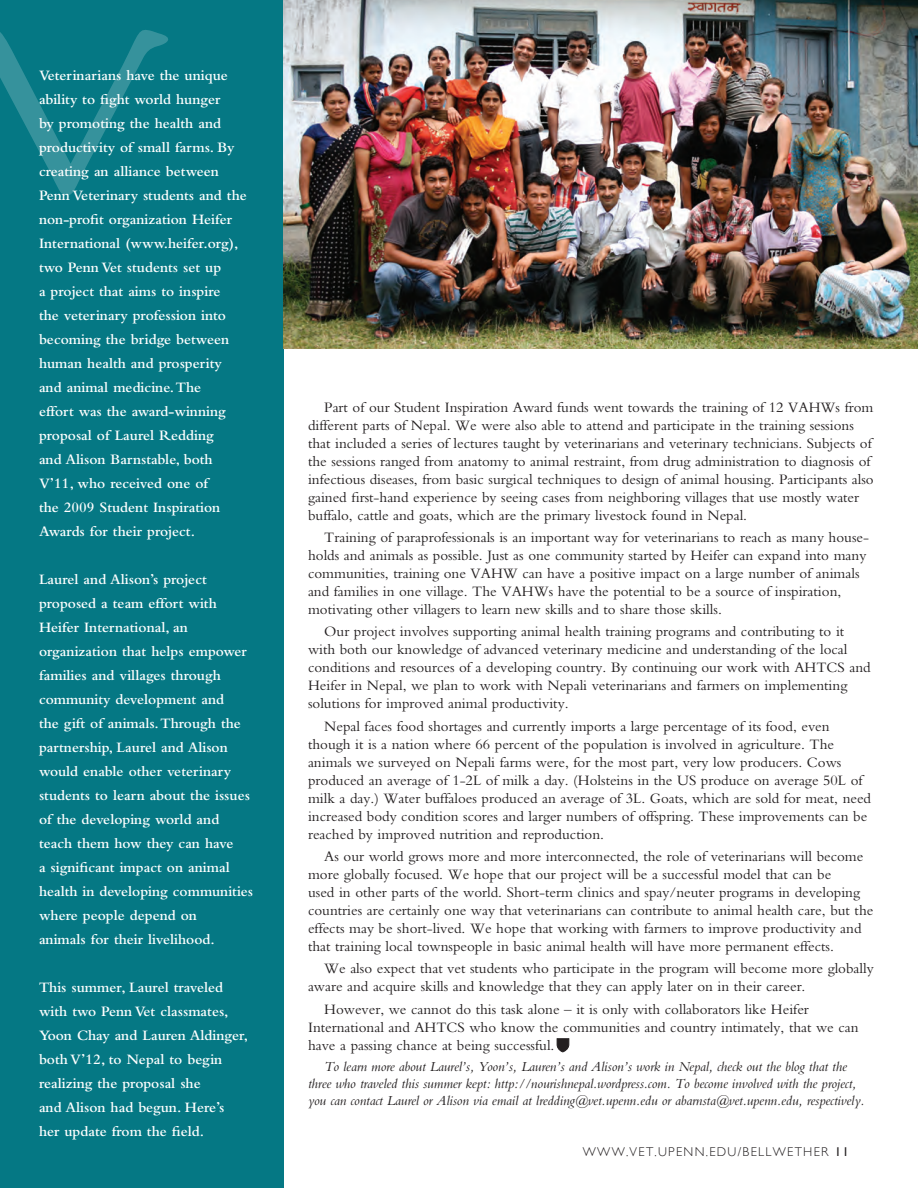
<style>
.page{position:relative;width:918px;height:1188px;background:#fff}
.page>*{position:absolute;margin:0;border:0;box-sizing:border-box;transform-origin:0 0}
.t1{font:554.85px "Yolanda Duchess";color:#fff}
.t2{font:15px/18px "Bembo";color:#231f20}
.t3{font:600 15px/24px "Bembo";color:#fff}
.t4{font:italic 14.25px/17.1px "Bembo";letter-spacing:-.01em;color:#231f20;text-align:center}
.t5{font:300 12.75px "Gill Sans";color:#231f20}
.t6{font:12.75px "Gill Sans";color:#231f20}
</style>
<div class="page">
<svg style="left:557px;top:1039px;width:12px;height:13px"></svg>
<div style="left:0;top:0;width:284px;height:1188px;background:#057884"></div>
<img style="left:283px;top:0;width:635px;height:349px">
<h1 class="t1" style="left:-29px;top:-252px;width:193px">v</h1>
<p class="t3" style="left:39px;top:64px;width:209px">Veterinarians have the unique ability to fight world hunger<br>by promoting the health and productivity of small farms. By creating an alliance between<br>Penn Veterinary students and the non-profit organization Heifer<br>International (www.heifer.org), two Penn Vet students set up<br>a project that aims to inspire<br>the veterinary profession into becoming the bridge between human health and prosperity and animal medicine. The<br>effort was the award-winning proposal of Laurel Redding<br>and Alison Barnstable, both<br>V’11, who received one of<br>the 2009 Student Inspiration<br>Awards for their project.</p>
<p class="t3" style="left:39px;top:568px;width:216px">Laurel and Alison’s project proposed a team effort with<br>Heifer International, an organization that helps empower families and villages through community development and<br>the gift of animals. Through the partnership, Laurel and Alison would enable other veterinary students to learn about the issues of the developing world and teach them how they can have<br>a significant impact on animal health in developing communities where people depend on<br>animals for their livelihood.</p>
<p class="t3" style="left:39px;top:976px;width:211px">This summer, Laurel traveled with two Penn Vet classmates,<br>Yoon Chay and Lauren Aldinger, both V’12, to Nepal to begin realizing the proposal she<br>and Alison had begun. Here’s her update from the field.</p>
<p class="t2" style="left:308px;top:398px;width:567px;text-indent:16px">Part of our Student Inspiration Award funds went towards the training of 12 VAHWs from different parts of Nepal. We were also able to attend and participate in the training sessions that included a series of lectures taught by veterinarians and veterinary technicians. Subjects of the sessions ranged from anatomy to animal restraint, from drug administration to diagnosis of infectious diseases, from basic surgical techniques to design of animal housing. Participants also gained first-hand experience by seeing cases from neighboring villages that use mostly water buffalo, cattle and goats, which are the primary livestock found in Nepal.</p>
<p class="t2" style="left:308px;top:528px;width:563px;text-indent:16px">Training of paraprofessionals is an important way for veterinarians to reach as many house&shy;holds and animals as possible. Just as one community started by Heifer can expand into many communities, training one VAHW can have a positive impact on a large number of animals and families in one village. The VAHWs have the potential to be a source of inspiration, motivating other villagers to learn new skills and to share those skills.</p>
<p class="t2" style="left:308px;top:622px;width:564px;text-indent:16px">Our project involves supporting animal health training programs and contributing to it with both our knowledge of advanced veterinary medicine and understanding of the local conditions and resources of a developing country. By continuing our work with AHTCS and Heifer in Nepal, we plan to work with Nepali veterinarians and farmers on implementing solutions for improved animal productivity.</p>
<p class="t2" style="left:308px;top:717px;width:565px;text-indent:16px">Nepal faces food shortages and currently imports a large percentage of its food, even though it is a nation where 66 percent of the population is involved in agriculture. The animals we surveyed on Nepali farms were, for the most part, very low producers. Cows produced an average of 1-2L of milk a day. (Holsteins in the US produce on average 50L of milk a day.) Water buffaloes produced an average of 3L. Goats, which are sold for meat, need increased body condition scores and larger numbers of offspring. These improvements can be reached by improved nutrition and reproduction.</p>
<p class="t2" style="left:308px;top:847px;width:567px;text-indent:16px">As our world grows more and more interconnected, the role of veterinarians will become more globally focused. We hope that our project will be a successful model that can be<br>used in other parts of the world. Short-term clinics and spay/neuter programs in developing countries are certainly one way that veterinarians can contribute to animal health care, but the effects may be short-lived. We hope that working with farmers to improve productivity and that training local townspeople in basic animal health will have more permanent effects.</p>
<p class="t2" style="left:308px;top:959px;width:567px;text-indent:16px">We also expect that vet students who participate in the program will become more globally aware and acquire skills and knowledge that they can apply later on in their career.</p>
<p class="t2" style="left:308px;top:1000px;width:552px;text-indent:16px">However, we cannot do this task alone – it is only with collaborators like Heifer<br>International and AHTCS who know the communities and country intimately, that we can have a passing chance at being successful.</p>
<p class="t4" style="left:308px;top:1058px;width:558px">To learn more about Laurel’s, Yoon’s, Lauren’s and Alison’s work in Nepal, check out the blog that the<br>three who traveled this summer kept: http://nourishnepal.wordpress.com. To become involved with the project, you can contact Laurel or Alison via email at lredding@vet.upenn.edu or abarnsta@vet.upenn.edu, respectively.</p>
<p class="t5" style="left:583px;top:1145px;width:51px">WWW.VET</p>
<p class="t5" style="left:655px;top:1145px;width:6px">.UPENN</p>
<p class="t5" style="left:706px;top:1145px;width:7px">.EDU</p>
<p class="t5" style="left:738px;top:1145px;width:8px">/BELL</p>
<p class="t5" style="left:773px;top:1145px;width:17px">WETHER</p>
<p class="t6" style="left:835px;top:1145px;width:16px">11</p>
</div>
